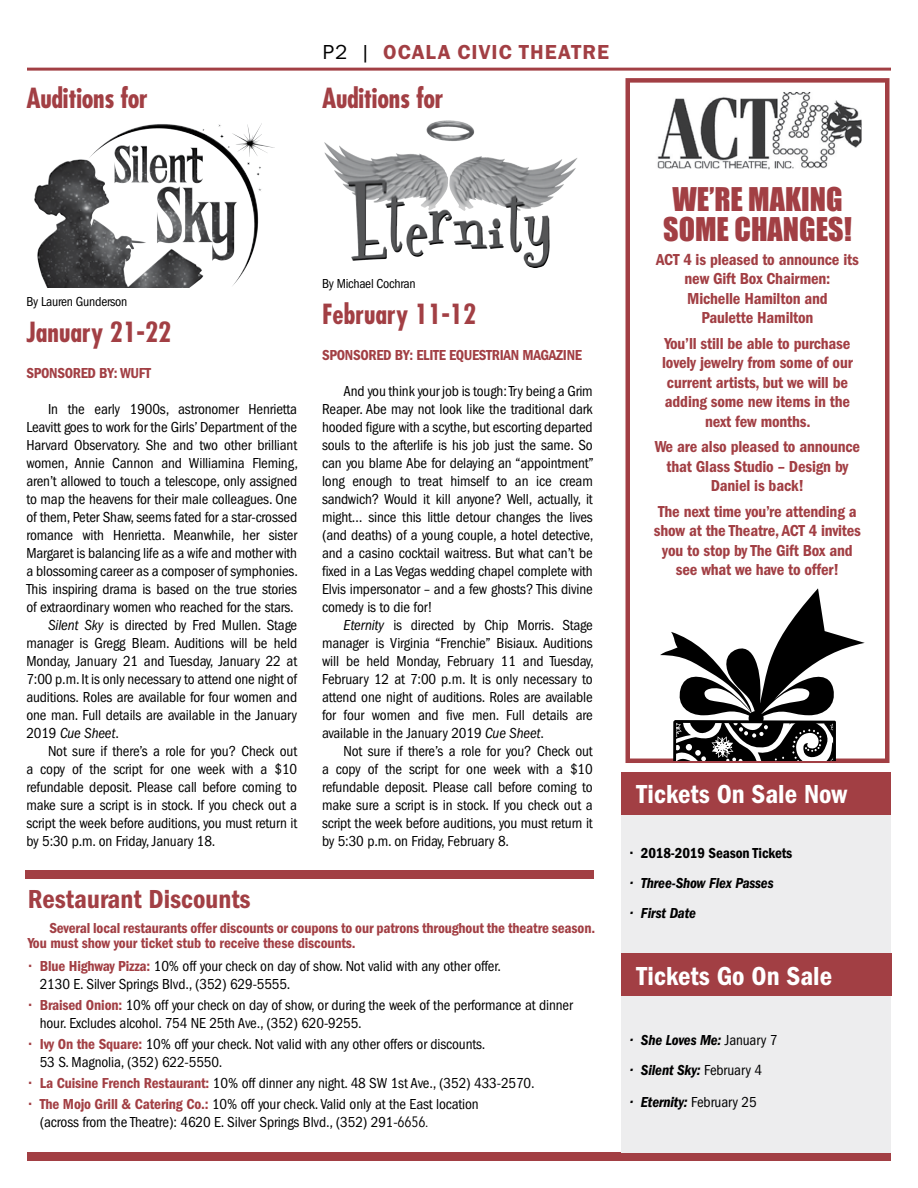
<style>
.page{position:relative;width:918px;height:1188px;background:#fff}
.page>*{position:absolute;margin:0;border:0;box-sizing:border-box;transform-origin:0 0}
.t1{font:30px/30px "Impact";color:#a23f44;text-align:center}
.t2{font:700 condensed 27px "Futura Std";letter-spacing:-.01em;color:#a23f44}
.t3{font:600 condensed 27px "Franklin Gothic";color:#fff}
.t4{font:600 condensed 27px "Franklin Gothic";color:#a23f44}
.t5{font:21px "Franklin Gothic URW Dem";letter-spacing:.05em;color:#a23f44}
.t6{font:600 condensed 16.5px/19.5px "Franklin Gothic";letter-spacing:-.01em;color:#a23f44;text-align:center}
.t7{font:condensed 15px/18px "Franklin Gothic";letter-spacing:-.01em;color:#000}
.t8{font:600 condensed 15px/15px "Franklin Gothic";letter-spacing:-.01em;color:#a23f44}
.t9{font:italic 600 condensed 15px "Franklin Gothic";letter-spacing:-.01em;color:#000}
.t10{font:600 condensed 15px "Franklin Gothic";letter-spacing:-.01em;color:#000}
.t11{font:italic condensed 15px "Franklin Gothic";letter-spacing:-.01em;color:#000}
.t12{font:condensed 13.5px "Franklin Gothic";letter-spacing:-.02em;color:#000}
.s1{font-family:"Franklin Gothic URW Boo";color:#000}
.s2{font-style:italic}
.s3{font-style:normal}
.s4{font-weight:600;color:#a23f44}
.s5{font-family:"Avenir Next Condensed";font-stretch:normal}
.s6{font-weight:400;font-style:normal}
</style>
<div class="page">
<div style="left:27px;top:1153px;width:864px;height:8px;background:#a23f44"></div>
<hr style="left:27px;top:68px;width:864px;height:3px;background:#a23f44">
<div style="left:621px;top:772px;width:270px;height:381px;background:#ededee"></div>
<div style="left:621px;top:772px;width:270px;height:42px;background:#a23f44"></div>
<div style="left:621px;top:954px;width:271px;height:42px;background:#a23f44"></div>
<div style="left:626px;top:78px;width:264px;height:685px;border:4px solid #a23f44"></div>
<img style="left:657px;top:92px;width:205px;height:77px">
<div style="left:322px;top:109px;width:272px;height:163px;background:#000;opacity:.17"></div>
<div style="left:25px;top:109px;width:273px;height:180px;background:#000;opacity:.17"></div>
<div style="left:26px;top:870px;width:568px;height:9px;background:#a23f44"></div>
<svg style="left:660px;top:588px;width:205px;height:172px"></svg>
<h2 class="t2" style="left:26px;top:81px;width:123px">Auditions for</h2>
<h3 class="t5" style="left:322px;top:39px;width:288px"><span class="s1">P2 |</span> OCALA CIVIC THEATRE</h3>
<h2 class="t2" style="left:322px;top:81px;width:123px">Auditions for</h2>
<p class="t12" style="left:26px;top:294px;width:103px">By Lauren Gunderson</p>
<h2 class="t2" style="left:26px;top:315px;width:147px">January 21-22</h2>
<p class="t8" style="left:26px;top:366px;width:126px">SPONSORED BY: WUFT</p>
<p class="t7" style="left:48px;top:400px;width:251px">In the early 1900s, astronomer Henrietta</p>
<p class="t7" style="left:26px;top:418px;width:272px">Leavitt goes to work for the Girls’ Department of the</p>
<p class="t7" style="left:26px;top:436px;width:272px">Harvard Observatory. She and two other brilliant</p>
<p class="t7" style="left:26px;top:454px;width:273px">women, Annie Cannon and Williamina Fleming,</p>
<p class="t7" style="left:26px;top:472px;width:272px">aren’t allowed to touch a telescope, only assigned</p>
<p class="t7" style="left:26px;top:490px;width:272px">to map the heavens for their male colleagues. One</p>
<p class="t7" style="left:26px;top:508px;width:272px">of them, Peter Shaw, seems fated for a star-crossed</p>
<p class="t7" style="left:26px;top:526px;width:272px">romance with Henrietta. Meanwhile, her sister</p>
<p class="t7" style="left:26px;top:544px;width:272px">Margaret is balancing life as a wife and mother with</p>
<p class="t7" style="left:26px;top:562px;width:273px">a blossoming career as a composer of symphonies.</p>
<p class="t7" style="left:26px;top:580px;width:272px">This inspiring drama is based on the true stories</p>
<p class="t7" style="left:26px;top:598px;width:269px">of extraordinary women who reached for the stars.</p>
<p class="t7" style="left:48px;top:616px;width:251px"><span class="s2">Silent Sky</span> is directed by Fred Mullen. Stage</p>
<p class="t7" style="left:26px;top:634px;width:272px">manager is Gregg Bleam. Auditions will be held</p>
<p class="t7" style="left:26px;top:652px;width:272px">Monday, January 21 and Tuesday, January 22 at</p>
<p class="t7" style="left:26px;top:670px;width:272px">7:00 p.m. It is only necessary to attend one night of</p>
<p class="t7" style="left:26px;top:688px;width:272px">auditions. Roles are available for four women and</p>
<p class="t7" style="left:26px;top:706px;width:272px">one man. Full details are available in the January</p>
<p class="t11" style="left:26px;top:725px;width:94px"><span class="s3">2019</span> Cue Sheet<span class="s3">.</span></p>
<p class="t7" style="left:48px;top:742px;width:251px">Not sure if there’s a role for you? Check out</p>
<p class="t7" style="left:26px;top:760px;width:272px">a copy of the script for one week with a $10</p>
<p class="t7" style="left:26px;top:778px;width:272px">refundable deposit. Please call before coming to</p>
<p class="t7" style="left:26px;top:796px;width:272px">make sure a script is in stock. If you check out a</p>
<p class="t7" style="left:26px;top:814px;width:272px">script the week before auditions, you must return it</p>
<p class="t7" style="left:26px;top:832px;width:191px">by 5:30 p.m. on Friday, January 18.</p>
<p class="t12" style="left:322px;top:276px;width:95px">By Michael Cochran</p>
<h2 class="t2" style="left:322px;top:297px;width:156px">February 11-12</h2>
<p class="t8" style="left:322px;top:348px;width:261px">SPONSORED BY: ELITE EQUESTRIAN MAGAZINE</p>
<p class="t7" style="left:322px;top:382px;width:273px;text-align:justify;text-indent:22px">And you think your job is tough: Try being a Grim Reaper. Abe may not look like the traditional dark hooded figure with a scythe, but escorting departed souls to the afterlife is his job just the same. So can you blame Abe for delaying an “appointment” long enough to treat himself to an ice cream sandwich? Would it kill anyone? Well, actually, it might… since this little detour changes the lives (and deaths) of a young couple, a hotel detective, and a casino cocktail waitress. But what can’t be fixed in a Las Vegas wedding chapel complete with Elvis impersonator – and a few ghosts? This divine comedy is to die for!</p>
<p class="t7" style="left:322px;top:616px;width:273px;text-align:justify;text-indent:22px"><span class="s2">Eternity</span> is directed by Chip Morris. Stage manager is Virginia “Frenchie” Bisiaux. Auditions will be held Monday, February 11 and Tuesday, February 12 at 7:00 p.m. It is only necessary to attend one night of auditions. Roles are available for four women and five men. Full details are available in the January 2019 <span class="s2">Cue Sheet</span>.</p>
<p class="t7" style="left:322px;top:742px;width:272px;text-align:justify;text-indent:22px">Not sure if there’s a role for you? Check out a copy of the script for one week with a $10 refundable deposit. Please call before coming to make sure a script is in stock. If you check out a script the week before auditions, you must return it by 5:30 p.m. on Friday, February 8.</p>
<h2 class="t4" style="left:28px;top:883px;width:224px">Restaurant Discounts</h2>
<p class="t8" style="left:28px;top:921px;width:569px;text-indent:22px">Several local restaurants offer discounts or coupons to our patrons throughout the theatre season.<br>You must show your ticket stub to receive these discounts.</p>
<p class="t7" style="left:40px;top:957px;width:463px;text-indent:-10px"><span class="s4">• Blue Highway Pizza:</span> 10% off your check on day of show. Not valid with any other offer.<br>2130 E. Silver Springs Blvd., (352) 629-5555.</p>
<p class="t7" style="left:40px;top:996px;width:535px;text-indent:-10px"><span class="s4">• Braised Onion:</span> 10% off your check on day of show, or during the week of the performance at dinner hour. Excludes alcohol. 754 NE 25th Ave., (352) 620-9255.</p>
<p class="t7" style="left:40px;top:1035px;width:447px;text-indent:-10px"><span class="s4">• Ivy On the Square:</span> 10% off your check. Not valid with any other offers or discounts.<br>53 S. Magnolia, (352) 622-5550.</p>
<p class="t7" style="left:29px;top:1074px;width:507px"><span class="s4">• La Cuisine French Restaurant:</span> 10% off dinner any night. 48 SW 1st Ave., (352) 433-2570.</p>
<p class="t7" style="left:40px;top:1095px;width:440px;text-indent:-10px"><span class="s4">• The Mojo Grill &amp; Catering Co.:</span> 10% off your check. Valid only at the East location (across from the Theatre): 4620 E. Silver Springs Blvd., (352) 291-<span class="s5">6656.</span></p>
<h1 class="t1" style="left:663px;top:183px;width:190px">WE’RE MAKING<br>SOME CHANGES!</h1>
<p class="t6" style="left:656px;top:250px;width:204px">ACT 4 is pleased to announce its new Gift Box Chairmen:<br>Michelle Hamilton and<br>Paulette Hamilton</p>
<p class="t6" style="left:662px;top:334px;width:192px">You’ll still be able to purchase lovely jewelry from some of our current artists, but we will be adding some new items in the next few months.</p>
<p class="t6" style="left:655px;top:437px;width:207px">We are also pleased to announce that Glass Studio – Design by<br>Daniel is back!</p>
<p class="t6" style="left:654px;top:502px;width:209px">The next time you’re attending a show at the Theatre, ACT 4 invites you to stop by The Gift Box and see what we have to offer!</p>
<h2 class="t3" style="left:636px;top:779px;width:212px">Tickets On Sale Now</h2>
<p class="t10" style="left:630px;top:844px;width:164px">• 2018-2019 Season Tickets</p>
<p class="t9" style="left:630px;top:874px;width:145px">• Three-Show Flex Passes</p>
<p class="t9" style="left:630px;top:904px;width:67px">• First Date</p>
<h2 class="t3" style="left:636px;top:960px;width:197px">Tickets Go On Sale</h2>
<p class="t9" style="left:630px;top:1032px;width:149px">• She Loves Me: <span class="s6">January 7</span></p>
<p class="t9" style="left:630px;top:1062px;width:133px">• Silent Sky: <span class="s6">February 4</span></p>
<p class="t9" style="left:630px;top:1093px;width:128px">• Eternity: <span class="s6">February 25</span></p>
</div>
